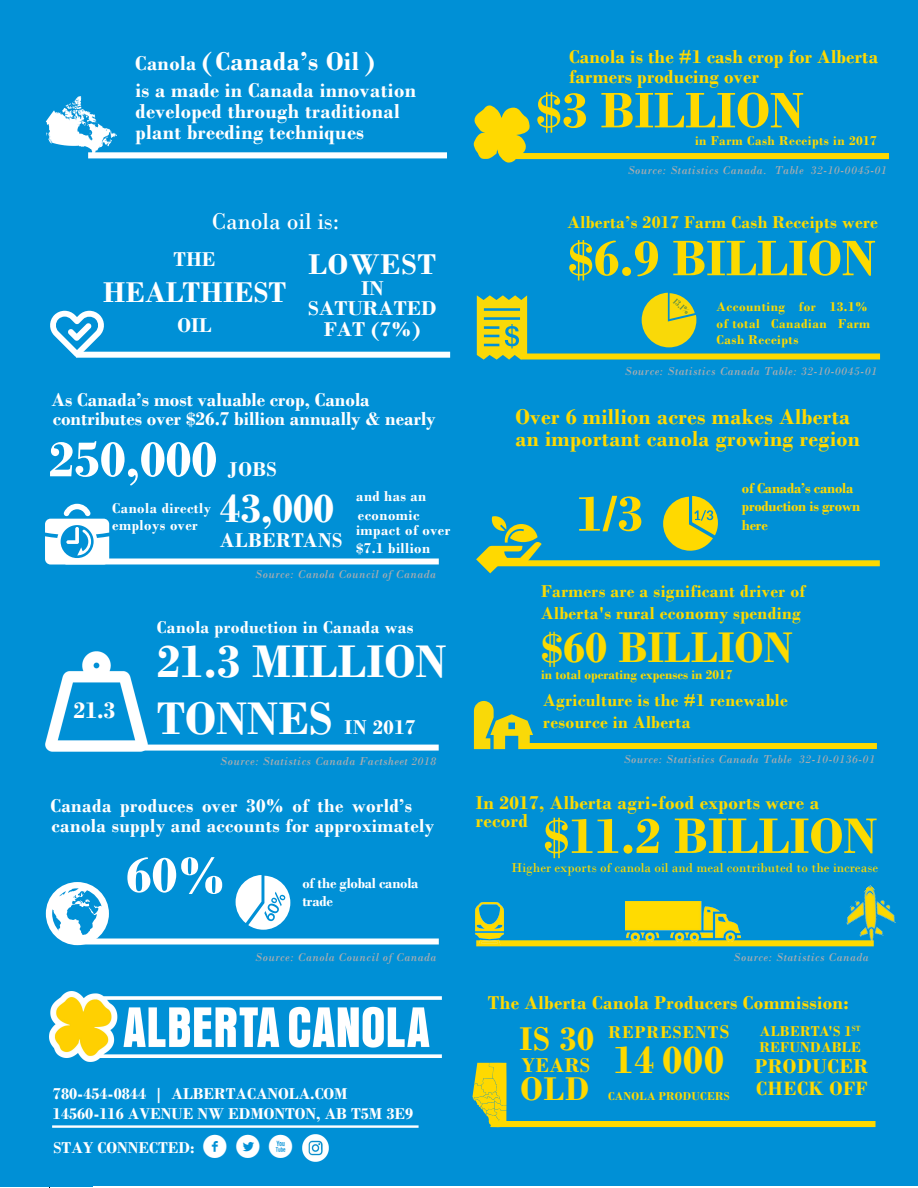
<style>
.page{position:relative;width:918px;height:1188px;background:#fff}
.page>*{position:absolute;margin:0;border:0;box-sizing:border-box;transform-origin:0 0}
.t1{font:700 52.5px "Bodoni";color:#fcda00}
.t2{font:700 52.5px "Bodoni";color:#ffd900}
.Body_Copy{font:700 52.5px "Bodoni";color:#fff}
.Body_Copy-2{font:700 48px/57.6px "Bodoni";color:#fff}
.Body_Copy-3{font:700 45px "Bodoni";color:#fcda00}
.t3{font:700 42px "Bodoni";color:#fff}
.Body_Copy-4{font:700 40.5px "Bodoni";color:#ffd900}
.t4{font:700 34.5px "Bodoni";letter-spacing:.025em;color:#ffd900}
.Body_Copy-5{font:700 30px "Bodoni";color:#fff}
.Body_Copy-6{font:700 30px "Bodoni";color:#fff;scale:1.05 1}
.Body_Copy-7{font:700 27px "Bodoni";letter-spacing:.02em;color:#fff}
.t5{font:24px "Bodoni";color:#fff}
.t6{font:700 24px "Bodoni";color:#fff}
.Body_Copy-8{font:700 22.5px/22.5px "Bodoni";letter-spacing:.015em;color:#ffd900}
.Body_Copy-9{font:700 21px/21px "Bodoni";letter-spacing:.015em;color:#fff}
.Body_Copy-10{font:700 21px/20.5px "Bodoni";letter-spacing:.015em;color:#fff;text-align:center;scale:1.05 1}
.Body_Copy-11{font:700 21px "Bodoni";letter-spacing:.025em;color:#ffd900}
.Body_Copy-12{font:700 20.25px "Bodoni";letter-spacing:.025em;color:#ffd900}
.Body_Copy-13{font:700 19.5px/19.5px "Bodoni";letter-spacing:.01em;color:#fff}
.Body_Copy-14{font:700 19.5px/19.5px "Bodoni";letter-spacing:.01em;color:#ffd900}
.t7{font:700 19.5px/17.7px "Bodoni";letter-spacing:.02em;color:#fcda00}
.Body_Copy-15{font:700 18px/22.6px "Bodoni";letter-spacing:.02em;color:#fcda00}
.Body_Copy-16{font:700 18px "Bodoni";letter-spacing:.02em;color:#fff}
.Body_Copy-17{font:700 18px "Bodoni";letter-spacing:.06em;color:#ffd900}
.t8{font:700 16.5px/19.8px "Bodoni";color:#fff}
.Body_Copy-18{font:700 15px/17.9px "Bodoni";letter-spacing:.03em;color:#fff}
.Body_Copy-19{font:700 15px/18.8px "Bodoni";letter-spacing:-.015em;color:#ffd900}
.Body_Copy-20{font:700 15px/18px "Bodoni";letter-spacing:-.015em;color:#fff}
.Body_Copy-21{font:700 15px/16.4px "Bodoni";letter-spacing:.025em;color:#ffd900}
.t9{font:13.5px "Bodoni";color:#fcda00}
.Body_Copy-22{font:700 13.5px/16.8px "Bodoni";letter-spacing:.035em;color:#fcda00}
.Body_Copy-23{font:700 13.5px "Bodoni";color:#fcda00}
.t10{font:700 13.5px "Bodoni";letter-spacing:.035em;color:#ffd900}
.Body_Copy-24{font:italic 12px "Bodoni";letter-spacing:.04em;color:#aeadae}
.Body_Copy-25{font:700 12px "Bodoni";letter-spacing:.025em;color:#ffd900}
.t11{font:700 9.45px "Bodoni MT Condensed";color:rgb(0 96 104/.65)}
.s1{font-size:21px}
.s2{font-family:"Socialico";font-weight:400;font-size:33px}
.s3{font-size:19.5px}
</style>
<div class="page">
<div style="left:0;top:0;width:918px;height:1186px;background:#0090d6"></div>
<div style="left:65px;top:745px;width:374px;height:6px;background:#fff"></div>
<svg style="left:642px;top:293px;width:54px;height:54px"></svg>
<div style="left:508px;top:153px;width:381px;height:6px;background:#ffd900"></div>
<svg style="left:473px;top:105px;width:57px;height:58px"></svg>
<svg style="left:45px;top:504px;width:64px;height:61px"></svg>
<svg style="left:477px;top:295px;width:50px;height:65px;background:#c1c835"></svg>
<svg style="left:476px;top:516px;width:66px;height:57px"></svg>
<div style="left:521px;top:354px;width:359px;height:5px;background:#ffd900"></div>
<svg style="left:663px;top:496px;width:55px;height:55px"></svg>
<svg style="left:50px;top:311px;width:55px;height:46px"></svg>
<hr style="left:52px;top:1126px;width:367px;height:2px;background:#fff">
<svg style="left:46px;top:96px;width:71px;height:56px"></svg>
<svg style="left:46px;top:882px;width:63px;height:63px"></svg>
<svg style="left:236px;top:875px;width:54px;height:55px"></svg>
<svg style="left:472px;top:1063px;width:35px;height:64px"></svg>
<div style="left:497px;top:1121px;width:379px;height:6px;background:#ffd900"></div>
<svg style="left:474px;top:701px;width:59px;height:48px"></svg>
<hr style="left:0;top:0;width:40px;height:1px;background:#000">
<hr style="left:49px;top:1148px;width:1px;height:40px;background:#000">
<hr style="left:917px;top:1148px;width:1px;height:40px;background:#000">
<img style="left:49px;top:991px;width:393px;height:70px">
<img style="left:302px;top:1135px;width:26px;height:26px">
<div style="left:476px;top:940px;width:398px;height:6px;background:#ffd900"></div>
<img style="left:841px;top:885px;width:55px;height:61px">
<img style="left:625px;top:902px;width:116px;height:40px">
<img style="left:475px;top:902px;width:28px;height:43px">
<div style="left:88px;top:152px;width:359px;height:6px;background:#fff"></div>
<div style="left:76px;top:352px;width:374px;height:6px;background:#fff"></div>
<div style="left:520px;top:743px;width:357px;height:6px;background:#ffd900"></div>
<div style="left:495px;top:560px;width:385px;height:6px;background:#ffd900"></div>
<div style="left:79px;top:939px;width:360px;height:5px;background:#fff"></div>
<div style="left:65px;top:559px;width:374px;height:5px;background:#fff"></div>
<img style="left:46px;top:651px;width:102px;height:100px">
<div style="left:0;top:1130px;width:93px;height:57px;background:#0090d6"></div>
<p class="Body_Copy-7" style="left:135px;top:45px;width:241px"><span class="s1">Canola</span> (Canada’s Oil )</p>
<p class="Body_Copy-9" style="left:135px;top:80px;width:282px">is a made in Canada innovation developed through traditional plant breeding techniques</p>
<h3 class="t5" style="left:212px;top:207px;width:129px">Canola oil is:</h3>
<p class="Body_Copy-9" style="left:174px;top:249px;width:43px">THE</p>
<p class="Body_Copy-5" style="left:103px;top:275px;width:185px">HEALTHIEST</p>
<p class="Body_Copy-9" style="left:178px;top:314px;width:35px">OIL</p>
<p class="Body_Copy-6" style="left:308px;top:247px;width:123px">LOWEST</p>
<p class="Body_Copy-10" style="left:308px;top:277px;width:124px">IN<br>SATURATED<br>FAT (7%)</p>
<p class="Body_Copy-13" style="left:52px;top:390px;width:386px">As Canada’s most valuable crop, Canola contributes over $26.7 billion annually &amp; nearly</p>
<p class="Body_Copy" style="left:49px;top:428px;width:170px">250,000</p>
<p class="Body_Copy-9" style="left:228px;top:459px;width:51px">JOBS</p>
<p class="t3" style="left:220px;top:484px;width:116px">43,000</p>
<p class="Body_Copy-9" style="left:220px;top:529px;width:124px">ALBERTANS</p>
<p class="Body_Copy-18" style="left:112px;top:499px;width:100px">Canola directly employs over</p>
<p class="Body_Copy-18" style="left:356px;top:487px;width:72px;line-height:18.6px">and has an economic</p>
<p class="Body_Copy-18" style="left:356px;top:522px;width:96px">impact of over $7.1 billion</p>
<h3 class="t6" style="left:74px;top:696px;width:43px">21.3</h3>
<p class="Body_Copy-24" style="left:255px;top:567px;width:182px">Source: Canola Council of Canada</p>
<p class="Body_Copy-16" style="left:157px;top:616px;width:258px">Canola production in Canada was</p>
<p class="Body_Copy-2" style="left:157px;top:632px;width:291px">21.3 MILLION<br>TONNES</p>
<p class="Body_Copy-9" style="left:345px;top:717px;width:72px">IN 2017</p>
<p class="Body_Copy-24" style="left:220px;top:754px;width:218px">Source: Statistics Canada Factsheet 2018</p>
<p class="Body_Copy-13" style="left:50px;top:796px;width:385px">Canada produces over 30% of the world’s canola supply and accounts for approximately</p>
<p class="Body_Copy" style="left:126px;top:844px;width:102px">60%</p>
<p class="Body_Copy-20" style="left:302px;top:874px;width:118px">of the global canola trade</p>
<p class="Body_Copy-24" style="left:255px;top:950px;width:183px">Source: Canola Council of Canada</p>
<h3 class="t8" style="left:53px;top:1083px;width:362px">780-454-0844 | ALBERTACANOLA.COM<br>14560-116 AVENUE NW EDMONTON, AB T5M 3E9</h3>
<h3 class="t8" style="left:53px;top:1138px;width:242px">STAY CONNECTED: <span class="s2">f l x</span></h3>
<p class="Body_Copy-14" style="left:569px;top:47px;width:311px">Canola is the #1 cash crop for Alberta farmers producing over</p>
<p class="t2" style="left:536px;top:79px;width:269px">$3 BILLION</p>
<p class="t10" style="left:695px;top:133px;width:183px">in Farm Cash Receipts in 2017</p>
<p class="Body_Copy-24" style="left:628px;top:163px;width:261px">Source: Statistics Canada. Table 32-10-0045-01</p>
<p class="Body_Copy-15" style="left:568px;top:211px;width:312px">Alberta’s 2017 Farm Cash Receipts were</p>
<p class="t1" style="left:568px;top:227px;width:309px">$6.9 BILLION</p>
<p class="Body_Copy-22" style="left:717px;top:298px;width:155px">Accounting for 13.1% of total Canadian Farm<br>Cash Receipts</p>
<p class="t11" style="left:678px;top:295px;width:21px;rotate:43deg">13.1%</p>
<p class="Body_Copy-24" style="left:625px;top:364px;width:254px">Source: Statistics Canada Table: 32-10-0045-01</p>
<p class="Body_Copy-8" style="left:515px;top:405px;width:346px">Over 6 million acres makes Alberta an important canola growing region</p>
<p class="Body_Copy-19" style="left:742px;top:478px;width:120px">of Canada’s canola production is grown</p>
<p class="t2" style="left:577px;top:483px;width:68px">1/3</p>
<p class="Body_Copy-19" style="left:742px;top:516px;width:27px">here</p>
<p class="Body_Copy-15" style="left:541px;top:579px;width:266px">Farmers are a significant driver of<br>Alberta's rural economy spending</p>
<p class="Body_Copy-3" style="left:541px;top:621px;width:253px">$60 BILLION</p>
<p class="Body_Copy-23" style="left:541px;top:667px;width:193px">in total operating expenses in 2017</p>
<p class="Body_Copy-15" style="left:543px;top:690px;width:246px;line-height:21.6px">Agriculture is the #1 renewable resource in Alberta</p>
<p class="Body_Copy-24" style="left:624px;top:752px;width:253px">Source: Statistics Canada Table 32-10-0136-01</p>
<h3 class="t7" style="left:476px;top:794px;width:345px">In 2017, Alberta agri-food exports were a record</h3>
<h1 class="t1" style="left:544px;top:805px;width:335px">$11.2 BILLION</h1>
<p class="t9" style="left:512px;top:859px;width:368px">Higher exports of canola oil and meal contributed to the increase</p>
<p class="Body_Copy-24" style="left:734px;top:950px;width:137px">Source: Statistics Canada</p>
<p class="Body_Copy-14" style="left:488px;top:993px;width:362px">The Alberta Canola Producers Commission:</p>
<p class="t4" style="left:519px;top:1018px;width:76px">IS 30</p>
<p class="Body_Copy-11" style="left:521px;top:1053px;width:70px">YEARS</p>
<p class="t4" style="left:521px;top:1068px;width:70px">OLD</p>
<p class="Body_Copy-17" style="left:608px;top:1021px;width:122px">REPRESENT<span class="s3">S</span></p>
<p class="Body_Copy-4" style="left:614px;top:1036px;width:112px">14 000</p>
<p class="Body_Copy-25" style="left:608px;top:1089px;width:123px">CANOLA PRODUCERS</p>
<p class="Body_Copy-21" style="left:759px;top:1023px;width:103px">ALBERTA'S 1<sup>ST<br></sup>REFUNDABLE</p>
<p class="Body_Copy-11" style="left:755px;top:1054px;width:115px">PRODUCER</p>
<p class="Body_Copy-12" style="left:756px;top:1076px;width:113px">CHECK OFF</p>
</div>
